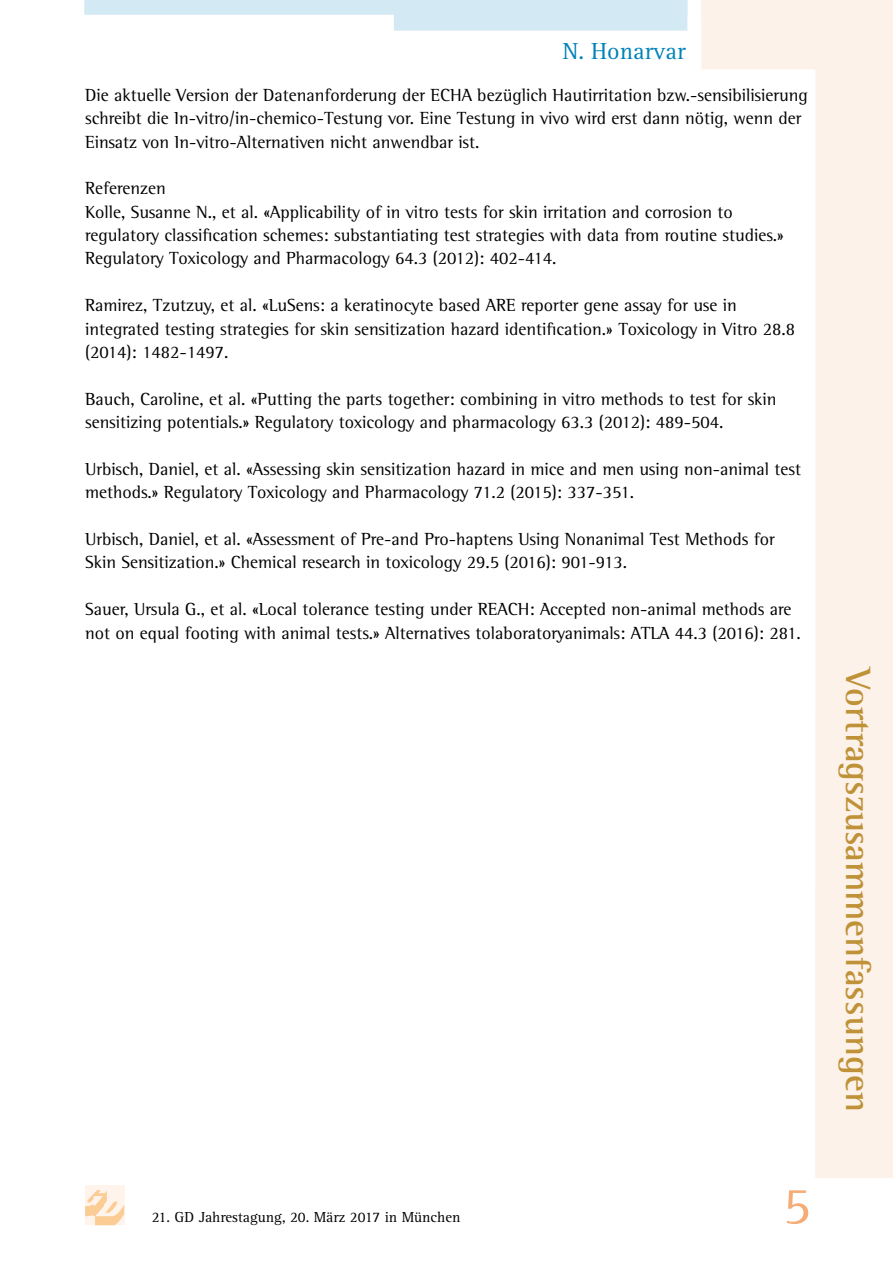
<style>
.page{position:relative;width:893px;height:1263px;background:#fff}
.page>*{position:absolute;margin:0;border:0;box-sizing:border-box;transform-origin:0 0}
.t1{font:54px "Agfa Rotis Serif";color:#f5ac75}
.t2{font:700 36px "Agfa Rotis Semi Serif";color:#bf9237}
.t3{font:24px "Agfa Rotis Serif";color:#0082b8}
.t4{font:18px/23.4px "Agfa Rotis Semi Serif";color:#000}
.t5{font:15px "Agfa Rotis Serif";color:#000}
</style>
<div class="page">
<svg style="left:701px;top:21px;width:192px;height:1157px"></svg>
<div style="left:85px;top:1186px;width:39px;height:39px;background:#fef4eb"></div>
<svg style="left:85px;top:1189px;width:39px;height:36px"></svg>
<svg style="left:84px;top:0;width:603px;height:31px"></svg>
<div style="left:701px;top:0;width:192px;height:21px;background:#fcf2ea"></div>
<h3 class="t3" style="left:562px;top:37px;width:125px">N. Honarvar</h3>
<p class="t4" style="left:85px;top:83px;width:724px">Die aktuelle Version der Datenanforderung der ECHA bezüglich Hautirritation bzw.-sensibilisierung schreibt die In-vitro/in-chemico-Testung vor. Eine Testung in vivo wird erst dann nötig, wenn der<br>Einsatz von In-vitro-Alternativen nicht anwendbar ist.</p>
<p class="t4" style="left:85px;top:177px;width:700px">Referenzen<br>Kolle, Susanne N., et al. «Applicability of in vitro tests for skin irritation and corrosion to regulatory classification schemes: substantiating test strategies with data from routine studies.» Regulatory Toxicology and Pharmacology 64.3 (2012): 402-414.</p>
<p class="t4" style="left:85px;top:293px;width:712px">Ramirez, Tzutzuy, et al. «LuSens: a keratinocyte based ARE reporter gene assay for use in integrated testing strategies for skin sensitization hazard identification.» Toxicology in Vitro 28.8 (2014): 1482-1497.</p>
<p class="t4" style="left:85px;top:387px;width:693px">Bauch, Caroline, et al. «Putting the parts together: combining in vitro methods to test for skin sensitizing potentials.» Regulatory toxicology and pharmacology 63.3 (2012): 489-504.</p>
<p class="t4" style="left:85px;top:457px;width:718px">Urbisch, Daniel, et al. «Assessing skin sensitization hazard in mice and men using non-animal test methods.» Regulatory Toxicology and Pharmacology 71.2 (2015): 337-351.</p>
<p class="t4" style="left:85px;top:527px;width:691px">Urbisch, Daniel, et al. «Assessment of Pre-and Pro-haptens Using Nonanimal Test Methods for<br>Skin Sensitization.» Chemical research in toxicology 29.5 (2016): 901-913.</p>
<p class="t4" style="left:85px;top:597px;width:717px">Sauer, Ursula G., et al. «Local tolerance testing under REACH: Accepted non-animal methods are not on equal footing with animal tests.» Alternatives tolaboratoryanimals: ATLA 44.3 (2016): 281.</p>
<h2 class="t2" style="left:880px;top:668px;width:445px;rotate:90deg">Vortragszusammenfassungen</h2>
<p class="t5" style="left:152px;top:1208px;width:310px">21. GD Jahrestagung, 20. März 2017 in München</p>
<h1 class="t1" style="left:783px;top:1175px;width:30px">5</h1>
</div>
